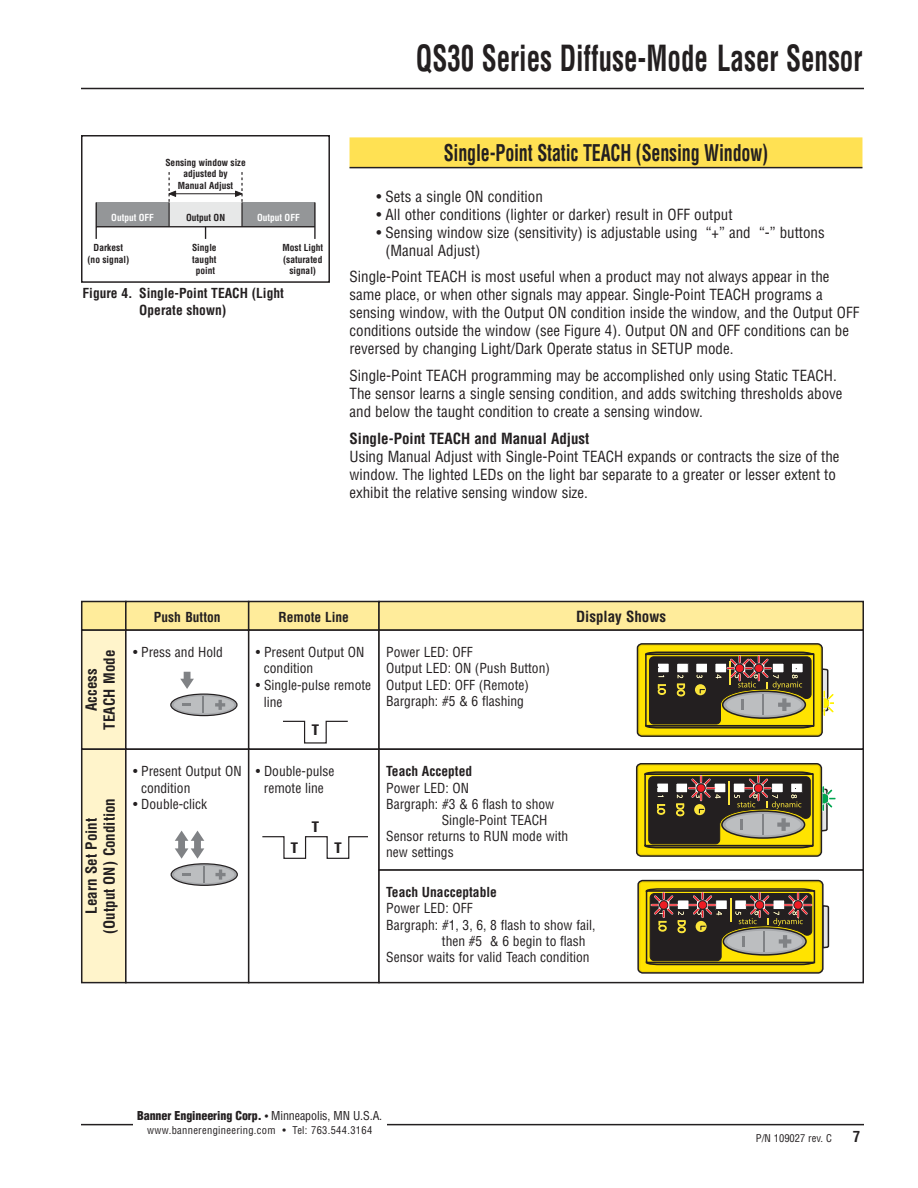
<style>
.page{position:relative;width:918px;height:1188px;background:#fff}
.page>*{position:absolute;margin:0;border:0;box-sizing:border-box;transform-origin:0 0}
.t1{font:700 condensed 35.1px "Helvetica";color:#231f20;scale:.77 1}
.t2{font:700 condensed 22.5px "Helvetica";letter-spacing:-.01em;color:#231f20;scale:.8 1}
.t3{font:condensed 15px/18px "Helvetica";color:#231f20}
.t4{font:700 condensed 15px/18px "Helvetica";color:#231f20;text-align:center}
.t5{font:14.4px "Charcoal";color:#231f20}
.t6{font:condensed 13.5px/16.2px "Helvetica";color:#231f20}
.t7{font:700 condensed 13.5px/16.5px "Helvetica";color:#231f20;text-align:center}
.t8{font:900 condensed 12px "Helvetica";letter-spacing:-.01em;color:#231f20}
.t9{font:condensed 10.5px "Helvetica";letter-spacing:.03em;color:#231f20}
.t10{font:condensed 10.5px "Helvetica";color:#231f20}
.t11{font:700 condensed 9.45px/11.6px "Helvetica";color:#231f20;text-align:center}
.t12{font:700 condensed 9.45px "Helvetica";color:#fff}
.s1{font-weight:400;font-size:10.5px}
.s2{font-weight:400}
</style>
<div class="page">
<hr style="left:81px;top:88px;width:783px;height:1px;background:#231f20">
<hr style="left:81px;top:1124px;width:783px;height:1px;background:#231f20">
<div style="left:133px;top:1110px;width:253px;height:30px;background:#fff"></div>
<div style="left:96px;top:202px;width:73px;height:25px;background:#949698"></div>
<div style="left:242px;top:202px;width:73px;height:25px;background:#949698"></div>
<div style="left:169px;top:202px;width:73px;height:25px;background:#e7e8e8"></div>
<hr style="left:96px;top:226px;width:219px;height:1px;background:#231f20">
<hr style="left:96px;top:202px;width:1px;height:37px;background:#231f20">
<hr style="left:241px;top:202px;width:2px;height:25px;background:#231f20">
<hr style="left:314px;top:202px;width:2px;height:37px;background:#231f20">
<svg style="left:205px;top:227px;width:1px;height:12px"></svg>
<hr style="left:169px;top:193px;width:37px;height:1px;background:#231f20">
<hr style="left:206px;top:193px;width:36px;height:1px;background:#231f20">
<svg style="left:168px;top:172px;width:8px;height:55px"></svg>
<svg style="left:235px;top:172px;width:8px;height:30px"></svg>
<div style="left:81px;top:135px;width:249px;height:148px;border:2px solid #231f20"></div>
<div style="left:350px;top:137px;width:512px;height:30px;background:#ffe153"></div>
<hr style="left:350px;top:167px;width:512px;height:1px;background:#231f20">
<div style="left:82px;top:602px;width:44px;height:28px;background:#ffec9b"></div>
<div style="left:81px;top:601px;width:46px;height:30px;border:2px solid #231f20"></div>
<div style="left:126px;top:602px;width:123px;height:28px;background:#ffec9b"></div>
<div style="left:125px;top:601px;width:124px;height:30px;border:2px solid #231f20"></div>
<div style="left:249px;top:602px;width:130px;height:28px;background:#ffec9b"></div>
<div style="left:248px;top:601px;width:132px;height:30px;border:2px solid #231f20"></div>
<div style="left:379px;top:602px;width:484px;height:28px;background:#ffec9b"></div>
<div style="left:378px;top:601px;width:486px;height:30px;border:2px solid #231f20"></div>
<div style="left:82px;top:630px;width:44px;height:119px;background:#fff4cb"></div>
<div style="left:81px;top:629px;width:46px;height:121px;border:2px solid #231f20"></div>
<div style="left:125px;top:629px;width:124px;height:121px;border:2px solid #231f20"></div>
<div style="left:248px;top:629px;width:132px;height:121px;border:2px solid #231f20"></div>
<div style="left:378px;top:629px;width:486px;height:121px;border:2px solid #231f20"></div>
<div style="left:82px;top:749px;width:44px;height:234px;background:#fff4cb"></div>
<div style="left:81px;top:748px;width:46px;height:235px;border:2px solid #231f20"></div>
<div style="left:125px;top:748px;width:124px;height:235px;border:2px solid #231f20"></div>
<div style="left:248px;top:748px;width:132px;height:235px;border:2px solid #231f20"></div>
<div style="left:378px;top:748px;width:486px;height:123px;border:2px solid #231f20"></div>
<div style="left:378px;top:869px;width:486px;height:114px;border:2px solid #231f20"></div>
<svg style="left:283px;top:720px;width:65px;height:24px"></svg>
<div style="left:637px;top:643px;width:186px;height:94px;border:2px solid #231f20;border-radius:4px"></div>
<div style="left:640px;top:646px;width:180px;height:88px;background:#ffe300;border-radius:2px"></div>
<svg style="left:645px;top:651px;width:188px;height:78px;background:#746940"></svg>
<div style="left:637px;top:880px;width:187px;height:94px;border:2px solid #231f20;border-radius:4px"></div>
<div style="left:640px;top:883px;width:181px;height:88px;background:#ffe300;border-radius:2px"></div>
<svg style="left:645px;top:888px;width:184px;height:78px;background:#75663c"></svg>
<div style="left:636px;top:763px;width:186px;height:94px;border:2px solid #231f20;border-radius:4px"></div>
<div style="left:639px;top:766px;width:180px;height:88px;background:#ffe300;border-radius:2px"></div>
<svg style="left:644px;top:771px;width:170px;height:78px;background:#695f3b"></svg>
<svg style="left:820px;top:787px;width:15px;height:46px"></svg>
<svg style="left:262px;top:836px;width:106px;height:23px"></svg>
<svg style="left:171px;top:864px;width:66px;height:21px"></svg>
<div style="left:171px;top:863px;width:67px;height:23px;border:1px solid #231f20;border-radius:50%"></div>
<div style="left:174px;top:866px;width:60px;height:17px;background:#bcbec0;border-radius:50%"></div>
<svg style="left:215px;top:870px;width:11px;height:10px"></svg>
<svg style="left:183px;top:874px;width:8px;height:2px"></svg>
<svg style="left:203px;top:867px;width:1px;height:16px"></svg>
<svg style="left:175px;top:831px;width:29px;height:28px"></svg>
<svg style="left:171px;top:694px;width:66px;height:22px"></svg>
<div style="left:170px;top:694px;width:68px;height:22px;border:1px solid #231f20;border-radius:50%"></div>
<div style="left:174px;top:696px;width:60px;height:17px;background:#bcbec0;border-radius:50%"></div>
<svg style="left:215px;top:700px;width:10px;height:10px"></svg>
<svg style="left:182px;top:704px;width:9px;height:2px"></svg>
<svg style="left:203px;top:697px;width:1px;height:16px"></svg>
<svg style="left:180px;top:672px;width:14px;height:17px"></svg>
<h1 class="t1" style="left:416px;top:45px;width:582px">QS30 Series Diffuse-Mode Laser Sensor</h1>
<p class="t11" style="left:165px;top:158px;width:82px">Sensing window size adjusted by<br>Manual Adjust</p>
<p class="t12" style="left:111px;top:214px;width:44px">Output OFF</p>
<p class="t12" style="left:257px;top:214px;width:44px">Output OFF</p>
<p class="t11" style="left:186px;top:212px;width:41px">Output ON</p>
<p class="t11" style="left:192px;top:243px;width:26px">Single taught point</p>
<p class="t11" style="left:87px;top:243px;width:43px">Darkest (no signal)</p>
<p class="t11" style="left:282px;top:243px;width:42px">Most Light (saturated signal)</p>
<p class="t7" style="left:82px;top:286px;width:203px">Figure 4. Single-Point TEACH (Light<br>Operate shown)</p>
<h2 class="t2" style="left:444px;top:144px;width:407px">Single-Point Static TEACH (Sensing Window)</h2>
<p class="t3" style="left:377px;top:189px;width:168px">• Sets a single ON condition</p>
<p class="t3" style="left:377px;top:207px;width:358px">• All other conditions (lighter or darker) result in OFF output</p>
<p class="t3" style="left:386px;top:225px;width:441px;text-indent:-9px">• Sensing window size (sensitivity) is adjustable using “+” and “-” buttons (Manual Adjust)</p>
<p class="t3" style="left:350px;top:269px;width:511px">Single-Point TEACH is most useful when a product may not always appear in the same place, or when other signals may appear. Single-Point TEACH programs a sensing window, with the Output ON condition inside the window, and the Output OFF conditions outside the window (see Figure 4). Output ON and OFF conditions can be reversed by changing Light/Dark Operate status in SETUP mode.</p>
<p class="t3" style="left:350px;top:368px;width:494px">Single-Point TEACH programming may be accomplished only using Static TEACH.<br>The sensor learns a single sensing condition, and adds switching thresholds above and below the taught condition to create a sensing window.</p>
<p class="t4" style="left:350px;top:430px;width:241px">Single-Point TEACH and Manual Adjust</p>
<p class="t3" style="left:350px;top:448px;width:492px">Using Manual Adjust with Single-Point TEACH expands or contracts the size of the window. The lighted LEDs on the light bar separate to a greater or lesser extent to exhibit the relative sensing window size.</p>
<p class="t7" style="left:154px;top:610px;width:68px">Push Button</p>
<p class="t7" style="left:279px;top:610px;width:72px">Remote Line</p>
<p class="t4" style="left:576px;top:609px;width:91px">Display Shows</p>
<p class="t4" style="left:84px;top:730px;width:81px;rotate:-90deg">Access<br>TEACH Mode</p>
<p class="t6" style="left:133px;top:645px;width:91px">• Press and Hold</p>
<p class="t6" style="left:264px;top:645px;width:102px;text-indent:-8px">• Present Output ON condition</p>
<p class="t6" style="left:264px;top:677px;width:109px;line-height:17.2px;text-indent:-8px">• Single-pulse remote line</p>
<p class="t5" style="left:312px;top:724px;width:9px">T</p>
<p class="t6" style="left:386px;top:645px;width:165px">Power LED: OFF<br>Output LED: ON (Push Button)<br>Output LED: OFF (Remote)<br>Bargraph: #5 &amp; 6 flashing</p>
<p class="t4" style="left:84px;top:934px;width:137px;rotate:-90deg">Learn Set Point (Output ON) Condition</p>
<p class="t6" style="left:141px;top:764px;width:102px;text-indent:-8px">• Present Output ON condition</p>
<p class="t6" style="left:133px;top:797px;width:76px">• Double-click</p>
<p class="t6" style="left:256px;top:764px;width:80px;text-align:center">• Double-pulse remote line</p>
<p class="t7" style="left:386px;top:764px;width:87px">Teach Accepted</p>
<p class="t6" style="left:386px;top:781px;width:84px">Power LED: ON</p>
<p class="t6" style="left:386px;top:797px;width:170px">Bargraph: #3 &amp; 6 flash to show</p>
<p class="t6" style="left:442px;top:813px;width:107px">Single-Point TEACH</p>
<p class="t6" style="left:386px;top:829px;width:183px">Sensor returns to RUN mode with</p>
<p class="t6" style="left:386px;top:845px;width:69px">new settings</p>
<p class="t7" style="left:386px;top:885px;width:112px">Teach Unacceptable</p>
<p class="t6" style="left:386px;top:901px;width:88px">Power LED: OFF</p>
<p class="t6" style="left:386px;top:918px;width:211px">Bargraph: #1, 3, 6, 8 flash to show fail,</p>
<p class="t6" style="left:442px;top:934px;width:145px">then #5 &amp; 6 begin to flash</p>
<p class="t6" style="left:386px;top:950px;width:205px">Sensor waits for valid Teach condition</p>
<p class="t5" style="left:312px;top:821px;width:9px">T</p>
<p class="t5" style="left:291px;top:843px;width:9px">T</p>
<p class="t5" style="left:335px;top:843px;width:9px">T</p>
<p class="t8" style="left:137px;top:1111px;width:247px">Banner Engineering Corp. <span class="s1">•</span> <span class="s2">Minneapolis, MN U.S.A.</span></p>
<p class="t9" style="left:147px;top:1126px;width:227px">www.bannerengineering.com • Tel: 763.544.3164</p>
<p class="t10" style="left:756px;top:1135px;width:78px">P/N 109027 rev. C</p>
<p class="t4" style="left:853px;top:1129px;width:9px">7</p>
</div>
